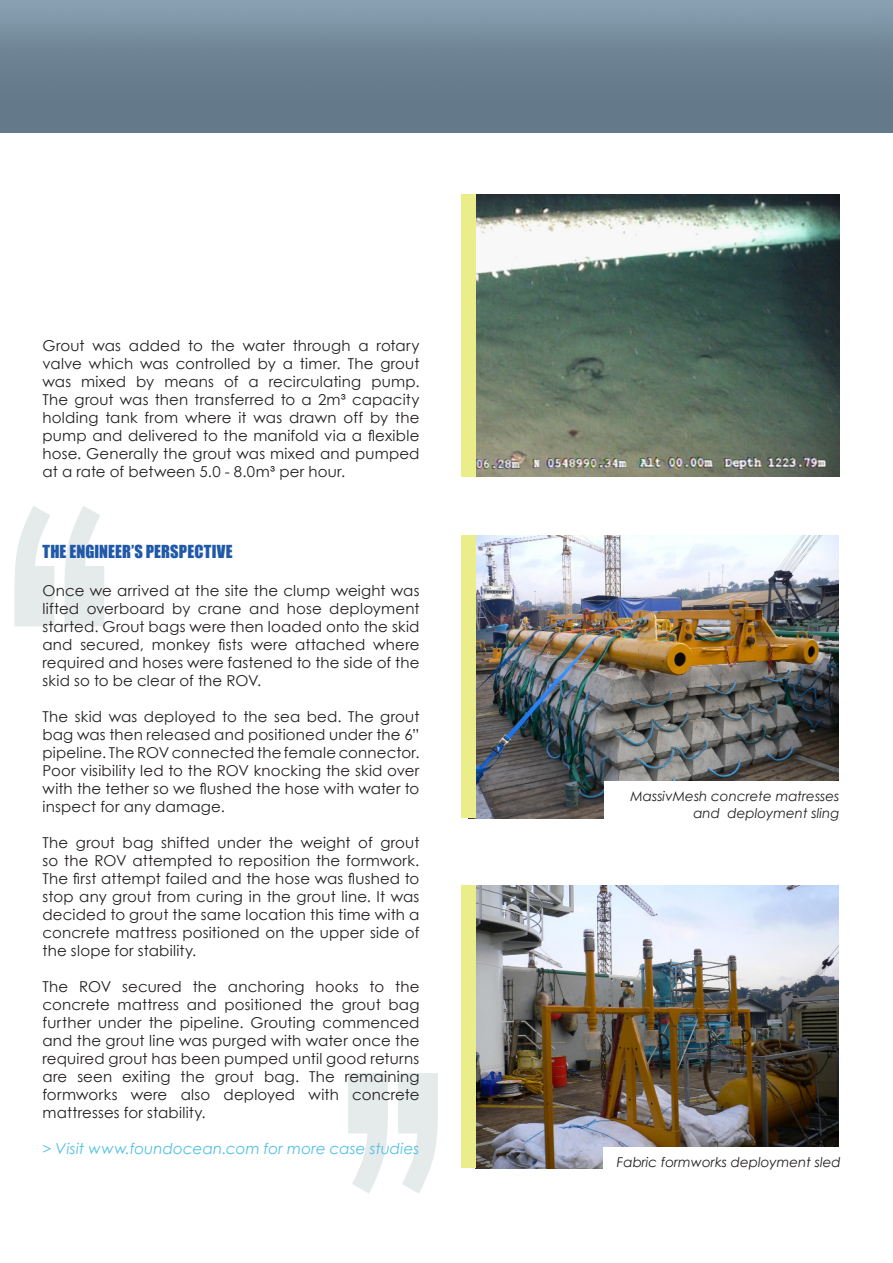
<style>
.page{position:relative;width:893px;height:1263px;background:#fff}
.page>*{position:absolute;margin:0;border:0;box-sizing:border-box;transform-origin:0 0}
.t1{font:450px "Century Gothic";color:#e5eaea}
.t2{font:16.5px "Impact";letter-spacing:.01em;color:#2059a8}
.t3{font:15px/18px "Century Gothic";letter-spacing:.01em;color:#231f20;text-align:justify}
.t4{font:italic 15px "Century Gothic";letter-spacing:.01em;color:#50bfe4}
.t5{font:italic 13.5px "Century Gothic";color:#231f20}
</style>
<div class="page">
<img style="left:0;top:0;width:893px;height:133px">
<img style="left:476px;top:194px;width:363px;height:282px">
<img style="left:476px;top:886px;width:363px;height:282px">
<div style="left:462px;top:194px;width:14px;height:282px;background:#ebed8a"></div>
<img style="left:476px;top:536px;width:363px;height:282px">
<div style="left:604px;top:1147px;width:254px;height:29px;background:#fff"></div>
<div style="left:462px;top:536px;width:14px;height:282px;background:#ebed8a"></div>
<div style="left:604px;top:781px;width:252px;height:46px;background:#fff"></div>
<div style="left:462px;top:886px;width:14px;height:282px;background:#ebed8a"></div>
<p class="t3" style="left:43px;top:337px;width:378px">Grout was added to the water through a rotary valve which was controlled by a timer. The grout was mixed by means of a recirculating pump.<br>The grout was then transferred to a 2m³ capacity holding tank from where it was drawn off by the pump and delivered to the manifold via a flexible hose. Generally the grout was mixed and pumped at a rate of between 5.0 - 8.0m³ per hour.</p>
<h1 class="t1" style="left:160px;top:772px;width:209px;rotate:-180deg">’’</h1>
<p class="t2" style="left:43px;top:539px;width:192px">THE ENGINEER’S PERSPECTIVE</p>
<p class="t3" style="left:43px;top:581px;width:378px">Once we arrived at the site the clump weight was lifted overboard by crane and hose deployment started. Grout bags were then loaded onto the skid and secured, monkey fists were attached where required and hoses were fastened to the side of the skid so to be clear of the ROV.</p>
<p class="t3" style="left:43px;top:707px;width:378px">The skid was deployed to the sea bed. The grout bag was then released and positioned under the 6” pipeline. The ROV connected the female connector.<br>Poor visibility led to the ROV knocking the skid over with the tether so we flushed the hose with water to inspect for any damage.</p>
<p class="t3" style="left:43px;top:833px;width:378px">The grout bag shifted under the weight of grout so the ROV attempted to reposition the formwork.<br>The first attempt failed and the hose was flushed to stop any grout from curing in the grout line. It was decided to grout the same location this time with a concrete mattress positioned on the upper side of the slope for stability.</p>
<p class="t3" style="left:43px;top:977px;width:378px">The ROV secured the anchoring hooks to the concrete mattress and positioned the grout bag further under the pipeline. Grouting commenced and the grout line was purged with water once the required grout has been pumped until good returns are seen exiting the grout bag. The remaining formworks were also deployed with concrete mattresses for stability.</p>
<p class="t4" style="left:43px;top:1138px;width:378px">&gt; Visit www.foundocean.com for more case studies</p>
<p class="t1" style="left:293px;top:927px;width:209px">’’</p>
<p class="t5" style="left:630px;top:787px;width:210px">MassivMesh concrete matresses</p>
<p class="t5" style="left:693px;top:803px;width:148px">and deployment sling</p>
<p class="t5" style="left:617px;top:1152px;width:225px">Fabric formworks deployment sled</p>
</div>
